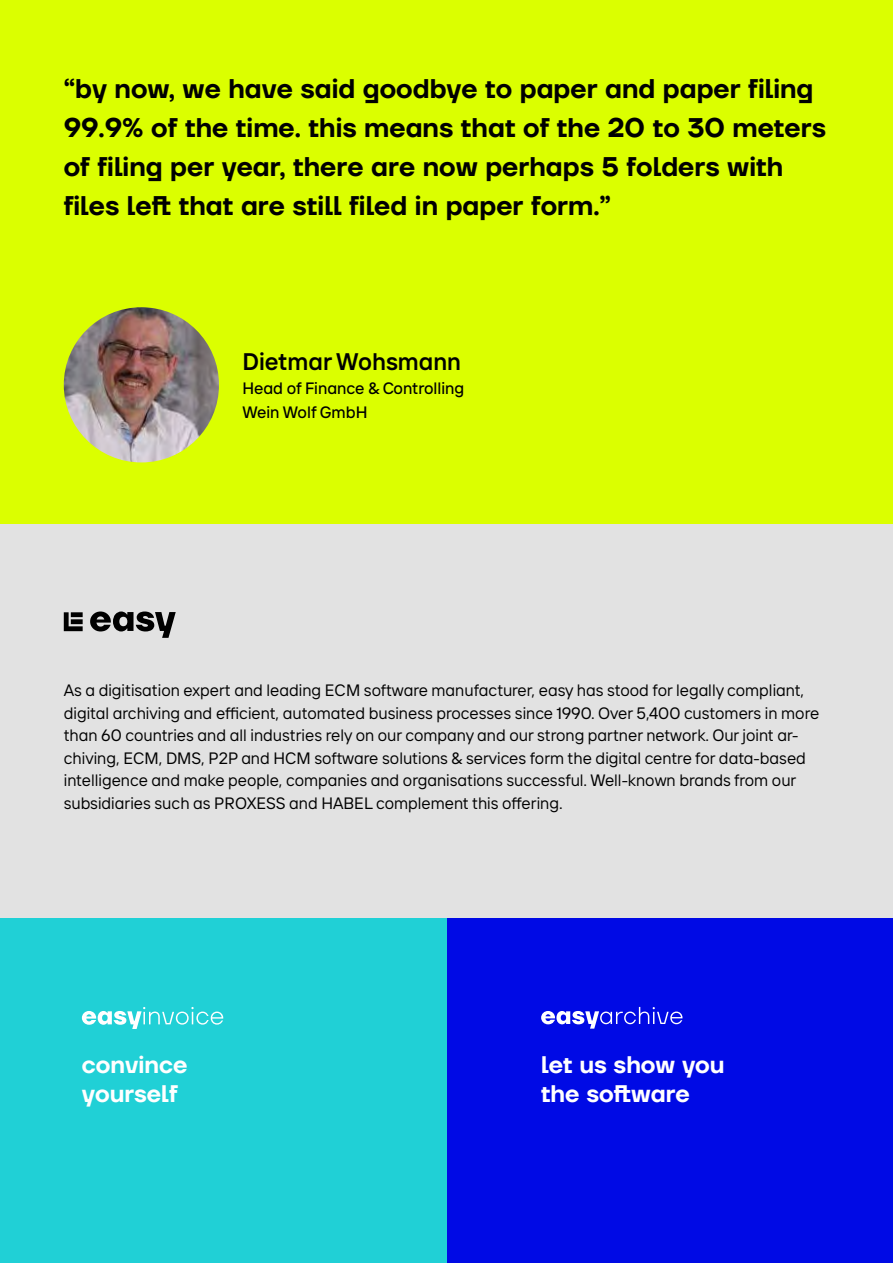
<style>
.page{position:relative;width:893px;height:1263px;background:#e2e2e2}
.page>*{position:absolute;margin:0;border:0;box-sizing:border-box;transform-origin:0 0}
.t1{font:600 27px/39px "easyheadfont";color:#000}
.t2{font:600 24px/28.8px "easyheadfont";color:#fff}
.t3{font:24px "easytextfont Dm Bd";color:#000}
.t4{font:16.5px/22.5px "easytextfont";color:#000}
.t5{font:500 16.5px/24px "easytextfont";color:#000}
</style>
<div class="page">
<div style="left:446px;top:918px;width:447px;height:345px;background:#000ae5"></div>
<div style="left:0;top:918px;width:446px;height:345px;background:#20d0d6"></div>
<div style="left:0;top:0;width:893px;height:523px;background:#dbff00"></div>
<img style="left:64px;top:307px;width:155px;height:155px;border-radius:78px">
<svg style="left:82px;top:1007px;width:141px;height:22px"></svg>
<svg style="left:541px;top:1007px;width:141px;height:22px"></svg>
<svg style="left:90px;top:611px;width:86px;height:27px"></svg>
<svg style="left:64px;top:612px;width:19px;height:19px"></svg>
<h1 class="t1" style="left:64px;top:69px;width:764px">“by now, we have said goodbye to paper and paper filing 99.9% of the time. this means that of the 20 to 30 meters of filing per year, there are now perhaps 5 folders with files left that are still filed in paper form.”</h1>
<h2 class="t3" style="left:242px;top:346px;width:220px">Dietmar Wohsmann</h2>
<p class="t5" style="left:242px;top:376px;width:223px">Head of Finance &amp; Controlling<br>Wein Wolf GmbH</p>
<p class="t4" style="left:64px;top:679px;width:757px">As a digitisation expert and leading ECM software manufacturer, easy has stood for legally compliant, digital archiving and efficient, automated business processes since 1990. Over 5,400 customers in more than 60 countries and all industries rely on our company and our strong partner network. Our joint ar&shy;chiving, ECM, DMS, P2P and HCM software solutions &amp; services form the digital centre for data-based intelligence and make people, companies and organisations successful. Well-known brands from our subsidiaries such as PROXESS and HABEL complement this offering.</p>
<h2 class="t2" style="left:82px;top:1050px;width:107px">convince yourself</h2>
<h2 class="t2" style="left:541px;top:1050px;width:185px">let us show you the software</h2>
</div>
